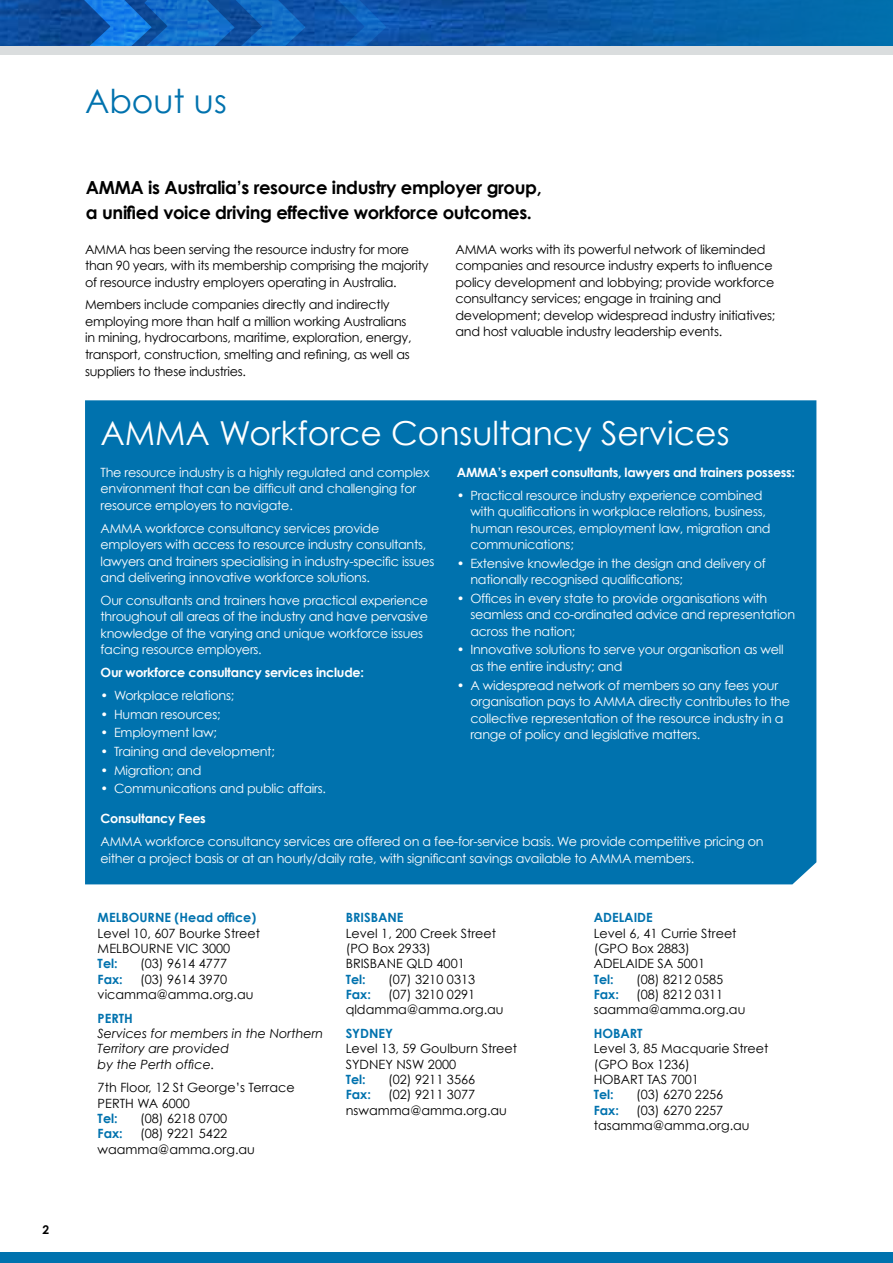
<style>
.page{position:relative;width:893px;height:1263px;background:#fff}
.page>*{position:absolute;margin:0;border:0;box-sizing:border-box;transform-origin:0 0}
.t1{font:33px "Century Gothic";color:#fff}
.t2{font:33px "Century Gothic";color:#0072ae}
.t3{font:700 18px/25.5px "Century Gothic";letter-spacing:-.02em;color:#000}
.t4{font:12.75px/16.5px "Century Gothic";letter-spacing:-.02em;color:#fff}
.t5{font:12.75px/16.5px "Century Gothic";letter-spacing:-.02em;color:#000}
.t6{font:12.75px/15.3px "Century Gothic";color:#000}
.t7{font:700 12.75px "Century Gothic";letter-spacing:-.02em;color:#fff}
.t8{font:700 12.75px "Century Gothic";color:#0072ae}
.t9{font:italic 12.75px/15.3px "Century Gothic";color:#000}
.t10{font:700 12px "Century Gothic";color:#000}
</style>
<div class="page">
<img style="left:0;top:0;width:893px;height:46px">
<svg style="left:79px;top:0;width:228px;height:55px"></svg>
<svg style="left:328px;top:0;width:60px;height:55px"></svg>
<div style="left:0;top:46px;width:893px;height:8px;background:#daddde"></div>
<div style="left:85px;top:400px;width:731px;height:484px;background:#0072ae"></div>
<div style="left:0;top:1252px;width:893px;height:11px;background:#0072ae"></div>
<p class="t10" style="left:43px;top:1222px;width:8px">2</p>
<h1 class="t2" style="left:85px;top:81px;width:143px">About us</h1>
<h2 class="t3" style="left:86px;top:174px;width:457px">AMMA is Australia’s resource industry employer group, a unified voice driving effective workforce outcomes.</h2>
<p class="t5" style="left:85px;top:241px;width:345px">AMMA has been serving the resource industry for more than 90 years, with its membership comprising the majority of resource industry employers operating in Australia.</p>
<p class="t5" style="left:85px;top:296px;width:328px">Members include companies directly and indirectly employing more than half a million working Australians in mining, hydrocarbons, maritime, exploration, energy, transport, construction, smelting and refining, as well as suppliers to these industries.</p>
<p class="t5" style="left:455px;top:241px;width:321px">AMMA works with its powerful network of likeminded companies and resource industry experts to influence policy development and lobbying; provide workforce consultancy services; engage in training and development; develop widespread industry initiatives; and host valuable industry leadership events.</p>
<h1 class="t1" style="left:101px;top:413px;width:630px">AMMA Workforce Consultancy Services</h1>
<p class="t4" style="left:101px;top:464px;width:330px">The resource industry is a highly regulated and complex environment that can be difficult and challenging for resource employers to navigate.</p>
<p class="t4" style="left:101px;top:519px;width:335px">AMMA workforce consultancy services provide employers with access to resource industry consultants, lawyers and trainers specialising in industry-specific issues and delivering innovative workforce solutions.</p>
<p class="t4" style="left:101px;top:592px;width:329px">Our consultants and trainers have practical experience throughout all areas of the industry and have pervasive knowledge of the varying and unique workforce issues facing resource employers.</p>
<p class="t7" style="left:101px;top:665px;width:265px">Our workforce consultancy services include:</p>
<p class="t4" style="left:101px;top:687px;width:135px">• Workplace relations;</p>
<p class="t4" style="left:101px;top:706px;width:122px">• Human resources;</p>
<p class="t4" style="left:101px;top:724px;width:118px">• Employment law;</p>
<p class="t4" style="left:101px;top:743px;width:176px">• Training and development;</p>
<p class="t4" style="left:101px;top:762px;width:102px">• Migration; and</p>
<p class="t4" style="left:101px;top:780px;width:227px">• Communications and public affairs.</p>
<p class="t7" style="left:457px;top:464px;width:340px">AMMA’s expert consultants, lawyers and trainers possess:</p>
<p class="t4" style="left:470px;top:486px;width:302px;text-indent:-14px">• Practical resource industry experience combined with qualifications in workplace relations, business, human resources, employment law, migration and communications;</p>
<p class="t4" style="left:470px;top:555px;width:297px;text-indent:-14px">• Extensive knowledge in the design and delivery of nationally recognised qualifications;</p>
<p class="t4" style="left:470px;top:590px;width:326px;text-indent:-14px">• Offices in every state to provide organisations with seamless and co-ordinated advice and representation across the nation;</p>
<p class="t4" style="left:470px;top:641px;width:315px;text-indent:-14px">• Innovative solutions to serve your organisation as well as the entire industry; and</p>
<p class="t4" style="left:470px;top:676px;width:321px;text-indent:-14px">• A widespread network of members so any fees your organisation pays to AMMA directly contributes to the collective representation of the resource industry in a range of policy and legislative matters.</p>
<p class="t7" style="left:101px;top:811px;width:107px">Consultancy Fees</p>
<p class="t4" style="left:101px;top:833px;width:665px">AMMA workforce consultancy services are offered on a fee-for-service basis. We provide competitive pricing on either a project basis or at an hourly/daily rate, with significant savings available to AMMA members.</p>
<p class="t8" style="left:98px;top:910px;width:160px">Melbourne (Head office)</p>
<p class="t6" style="left:98px;top:925px;width:164px">Level 10, 607 Bourke Street<br>MELBOURNE VIC 3000</p>
<p class="t8" style="left:98px;top:956px;width:22px">Tel:</p>
<p class="t6" style="left:140px;top:956px;width:89px">(03) 9614 4777</p>
<p class="t8" style="left:98px;top:971px;width:27px">Fax:</p>
<p class="t6" style="left:98px;top:971px;width:157px;text-indent:42px">(03) 9614 3970 vicamma@amma.org.au</p>
<p class="t8" style="left:98px;top:1010px;width:37px">Perth</p>
<p class="t9" style="left:98px;top:1025px;width:227px">Services for members in the Northern<br>Territory are provided<br>by the Perth office.</p>
<p class="t6" style="left:98px;top:1080px;width:198px">7th Floor, 12 St George’s Terrace<br>PERTH WA 6000</p>
<p class="t8" style="left:98px;top:1110px;width:22px">Tel:</p>
<p class="t6" style="left:140px;top:1110px;width:89px">(08) 6218 0700</p>
<p class="t8" style="left:98px;top:1126px;width:27px">Fax:</p>
<p class="t6" style="left:98px;top:1126px;width:159px;text-indent:42px">(08) 9221 5422 waamma@amma.org.au</p>
<p class="t8" style="left:346px;top:910px;width:58px">Brisbane</p>
<p class="t6" style="left:346px;top:925px;width:152px">Level 1, 200 Creek Street (PO Box 2933)<br>BRISBANE QLD 4001</p>
<p class="t8" style="left:346px;top:971px;width:22px">Tel:</p>
<p class="t6" style="left:388px;top:971px;width:89px">(07) 3210 0313</p>
<p class="t8" style="left:346px;top:986px;width:27px">Fax:</p>
<p class="t6" style="left:346px;top:986px;width:160px;text-indent:42px">(07) 3210 0291 qldamma@amma.org.au</p>
<p class="t8" style="left:346px;top:1025px;width:49px">Sydney</p>
<p class="t6" style="left:346px;top:1041px;width:173px">Level 13, 59 Goulburn Street<br>SYDNEY NSW 2000</p>
<p class="t8" style="left:346px;top:1071px;width:22px">Tel:</p>
<p class="t6" style="left:388px;top:1071px;width:89px">(02) 9211 3566</p>
<p class="t8" style="left:346px;top:1086px;width:27px">Fax:</p>
<p class="t6" style="left:346px;top:1087px;width:163px;text-indent:42px">(02) 9211 3077 nswamma@amma.org.au</p>
<p class="t8" style="left:594px;top:910px;width:59px">Adelaide</p>
<p class="t6" style="left:594px;top:925px;width:144px">Level 6, 41 Currie Street (GPO Box 2883)<br>ADELAIDE SA 5001</p>
<p class="t8" style="left:594px;top:971px;width:22px">Tel:</p>
<p class="t6" style="left:636px;top:971px;width:89px">(08) 8212 0585</p>
<p class="t8" style="left:594px;top:986px;width:27px">Fax:</p>
<p class="t6" style="left:594px;top:986px;width:153px;text-indent:42px">(08) 8212 0311 saamma@amma.org.au</p>
<p class="t8" style="left:594px;top:1025px;width:43px">Hobart</p>
<p class="t6" style="left:594px;top:1041px;width:176px">Level 3, 85 Macquarie Street (GPO Box 1236)<br>HOBART TAS 7001</p>
<p class="t8" style="left:594px;top:1086px;width:22px">Tel:</p>
<p class="t6" style="left:636px;top:1087px;width:89px">(03) 6270 2256</p>
<p class="t8" style="left:594px;top:1102px;width:27px">Fax:</p>
<p class="t6" style="left:594px;top:1102px;width:158px;text-indent:42px">(03) 6270 2257 tasamma@amma.org.au</p>
</div>
